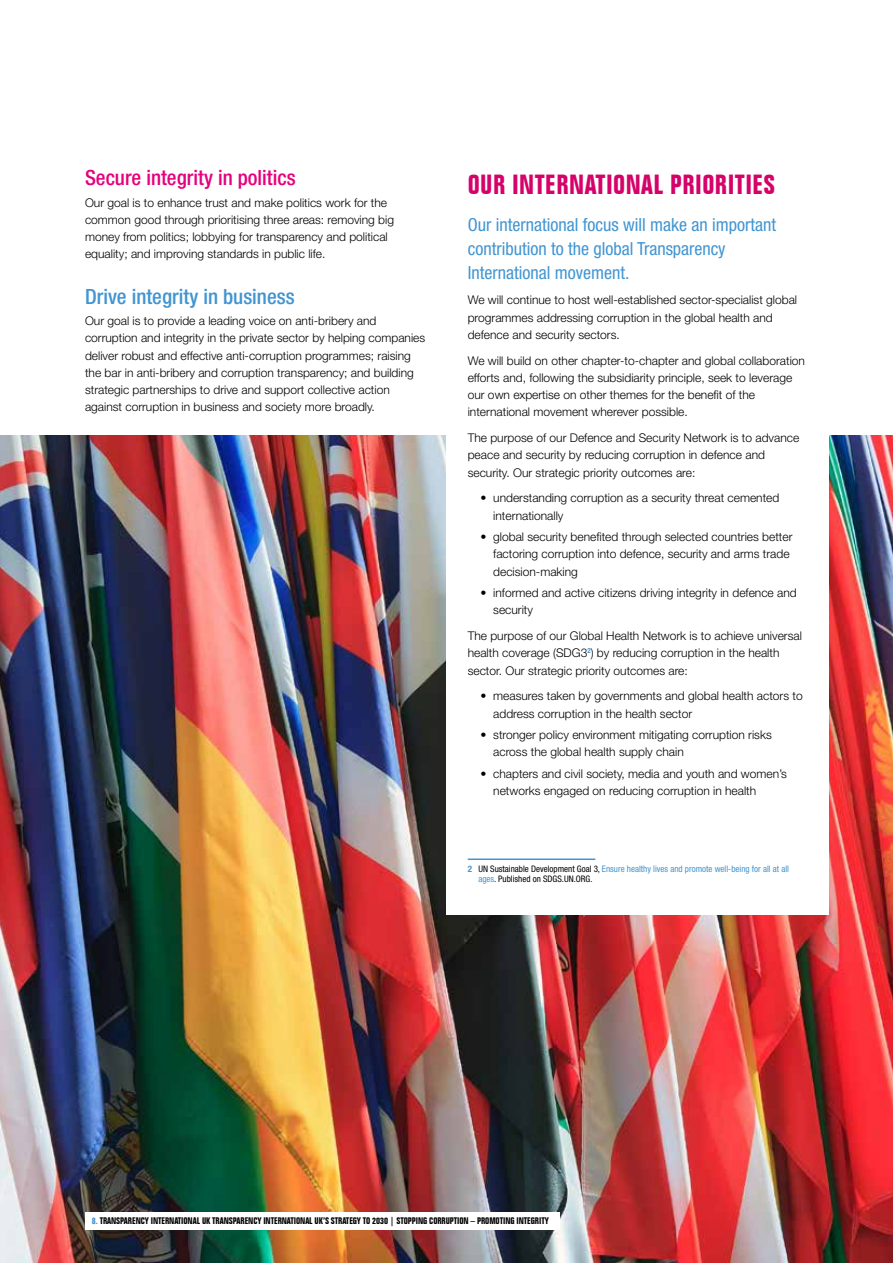
<style>
.page{position:relative;width:893px;height:1263px;background:#fff}
.page>*{position:absolute;margin:0;border:0;box-sizing:border-box;transform-origin:0 0}
.t1{font:700 condensed 27px "Folio BT";letter-spacing:.015em;color:#d50369}
.t2{font:500 condensed 21px "Helvetica Neue LT Pro";color:#e6007d}
.t3{font:500 condensed 21px "Helvetica Neue LT Pro";color:#4195d1}
.t4{font:condensed 18px/24px "Helvetica Neue LT Pro";color:#4195d1}
.t5{font:300 12px/17.2px "Helvetica Neue LT Pro";color:#000}
.t6{font:700 condensed 9.3px "Folio BT";letter-spacing:-.01em;color:#000}
.t7{font:condensed 9px/10.5px "Helvetica Neue LT Pro";color:#000}
.s1{font-weight:700;color:#4195d1}
.s2{color:#4195d1}
</style>
<div class="page">
<img style="left:0;top:436px;width:893px;height:827px">
<div style="left:446px;top:404px;width:383px;height:510px;background:#fff"></div>
<hr style="left:468px;top:858px;width:127px;height:2px;background:#4195d1">
<div style="left:85px;top:1212px;width:475px;height:18px;background:#fff"></div>
<h2 class="t2" style="left:85px;top:165px;width:212px">Secure integrity in politics</h2>
<p class="t5" style="left:85px;top:193px;width:310px">Our goal is to enhance trust and make politics work for the common good through prioritising three areas: removing big money from politics; lobbying for transparency and political equality; and improving standards in public life.</p>
<h2 class="t3" style="left:85px;top:284px;width:211px">Drive integrity in business</h2>
<p class="t5" style="left:85px;top:312px;width:342px">Our goal is to provide a leading voice on anti-bribery and corruption and integrity in the private sector by helping companies deliver robust and effective anti-corruption programmes; raising the bar in anti-bribery and corruption transparency; and building strategic partnerships to drive and support collective action against corruption in business and society more broadly.</p>
<h1 class="t1" style="left:468px;top:168px;width:309px">OUR INTERNATIONAL PRIORITIES</h1>
<h3 class="t4" style="left:468px;top:212px;width:310px">Our international focus will make an important contribution to the global Transparency<br>International movement.</h3>
<p class="t5" style="left:468px;top:291px;width:331px">We will continue to host well-established sector-specialist global programmes addressing corruption in the global health and defence and security sectors.</p>
<p class="t5" style="left:468px;top:351px;width:339px">We will build on other chapter-to-chapter and global collaboration efforts and, following the subsidiarity principle, seek to leverage our own expertise on other themes for the benefit of the international movement wherever possible.</p>
<p class="t5" style="left:468px;top:429px;width:333px">The purpose of our Defence and Security Network is to advance peace and security by reducing corruption in defence and security. Our strategic priority outcomes are:</p>
<p class="t5" style="left:493px;top:489px;width:288px;text-indent:-13px">• understanding corruption as a security threat cemented internationally</p>
<p class="t5" style="left:493px;top:528px;width:301px;text-indent:-13px">• global security benefited through selected countries better factoring corruption into defence, security and arms trade decision-making</p>
<p class="t5" style="left:493px;top:584px;width:305px;text-indent:-13px">• informed and active citizens driving integrity in defence and security</p>
<p class="t5" style="left:468px;top:627px;width:336px">The purpose of our Global Health Network is to achieve universal health coverage (SDG3<sup>2</sup>) by reducing corruption in the health sector. Our strategic priority outcomes are:</p>
<p class="t5" style="left:493px;top:687px;width:311px;text-indent:-13px">• measures taken by governments and global health actors to address corruption in the health sector</p>
<p class="t5" style="left:493px;top:726px;width:280px;text-indent:-13px">• stronger policy environment mitigating corruption risks across the global health supply chain</p>
<p class="t5" style="left:493px;top:765px;width:295px;text-indent:-13px">• chapters and civil society, media and youth and women’s networks engaged on reducing corruption in health</p>
<p class="t7" style="left:478px;top:863px;width:312px;text-indent:-11px"><span class="s1">2</span> UN Sustainable Development Goal 3, <span class="s2">Ensure healthy lives and promote well-being for all at all ages</span>. Published on SDGS.UN.ORG.</p>
<p class="t6" style="left:92px;top:1215px;width:458px"><span class="s2">8.</span> TRANSPARENCY INTERNATIONAL UK TRANSPARENCY INTERNATIONAL UK’S STRATEGY TO 2030 | STOPPING CORRUPTION – PROMOTING INTEGRITY</p>
</div>
